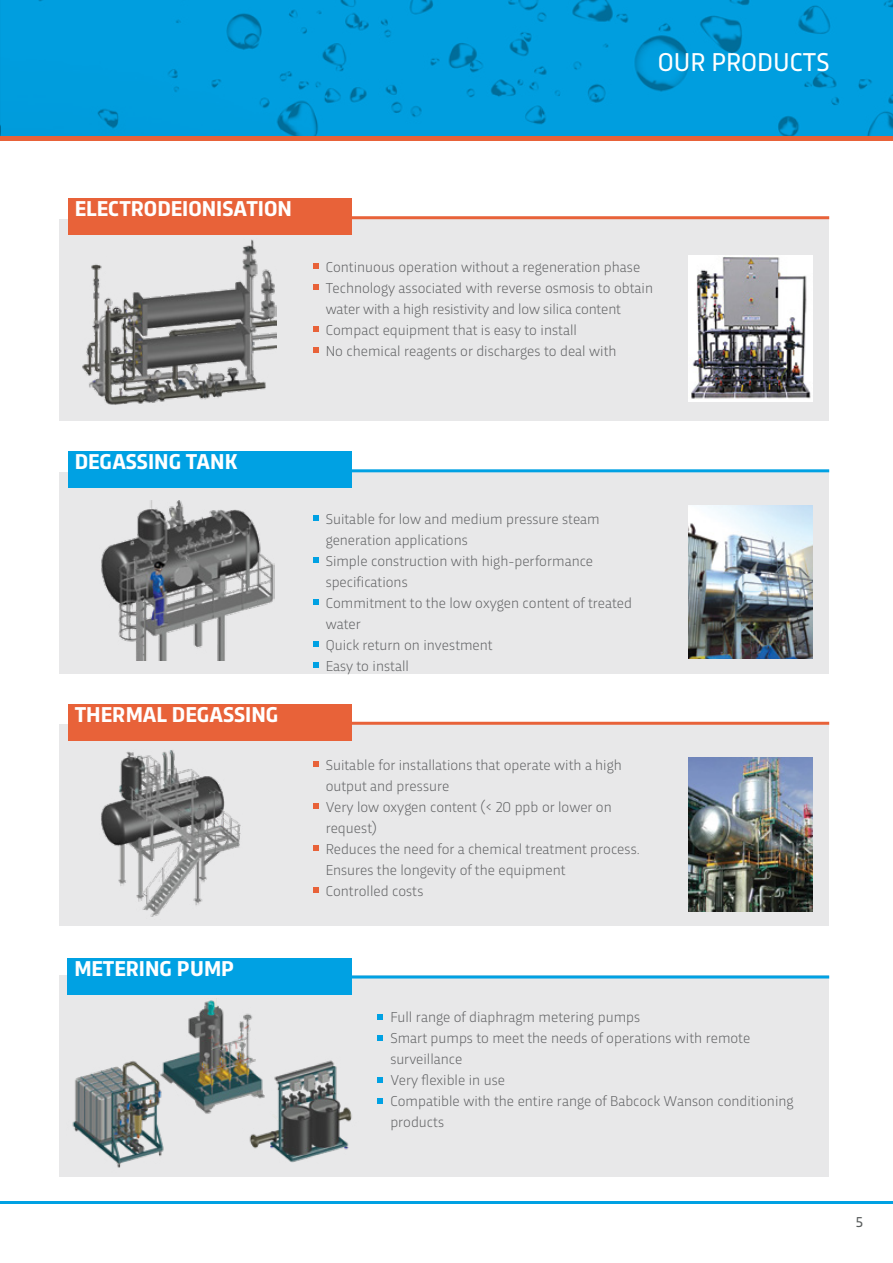
<style>
.page{position:relative;width:893px;height:1263px;background:#fff}
.page>*{position:absolute;margin:0;border:0;box-sizing:border-box;transform-origin:0 0}
.t1{font:27px "Trasandina";color:#fff}
.t2{font:700 22.5px "Trasandina";color:#fff}
.t3{font:300 15px/21px "Trasandina";color:#616264}
.t4{font:15px "Trasandina";color:#595d5d}
</style>
<div class="page">
<hr style="left:0;top:1201px;width:893px;height:3px;background:#00a1e3">
<div style="left:0;top:0;width:893px;height:138px;background:#00a1e3"></div>
<hr style="left:0;top:136px;width:893px;height:4px;background:#e86239">
<div style="left:60px;top:975px;width:769px;height:202px;background:#e8e8e9"></div>
<hr style="left:304px;top:975px;width:525px;height:3px;background:#00a1e3">
<div style="left:60px;top:219px;width:769px;height:201px;background:#e8e8e9"></div>
<div style="left:68px;top:199px;width:284px;height:36px;background:#e86239"></div>
<svg style="left:313px;top:264px;width:5px;height:5px"></svg>
<svg style="left:313px;top:285px;width:5px;height:5px"></svg>
<svg style="left:313px;top:327px;width:5px;height:5px"></svg>
<svg style="left:313px;top:348px;width:5px;height:5px"></svg>
<hr style="left:304px;top:216px;width:525px;height:3px;background:#e86239">
<img style="left:688px;top:256px;width:124px;height:146px">
<div style="left:68px;top:958px;width:284px;height:36px;background:#00a1e3"></div>
<svg style="left:378px;top:1014px;width:5px;height:5px"></svg>
<svg style="left:378px;top:1035px;width:5px;height:5px"></svg>
<svg style="left:378px;top:1077px;width:5px;height:5px"></svg>
<svg style="left:378px;top:1098px;width:5px;height:5px"></svg>
<div style="left:60px;top:472px;width:769px;height:201px;background:#e8e8e9"></div>
<div style="left:68px;top:452px;width:284px;height:36px;background:#00a1e3"></div>
<svg style="left:313px;top:516px;width:5px;height:5px"></svg>
<svg style="left:313px;top:558px;width:5px;height:5px"></svg>
<svg style="left:313px;top:600px;width:5px;height:5px"></svg>
<svg style="left:313px;top:642px;width:5px;height:5px"></svg>
<svg style="left:313px;top:663px;width:5px;height:5px"></svg>
<hr style="left:304px;top:469px;width:525px;height:3px;background:#00a1e3">
<img style="left:689px;top:505px;width:124px;height:154px">
<div style="left:60px;top:724px;width:769px;height:202px;background:#e8e8e9"></div>
<div style="left:68px;top:704px;width:284px;height:36px;background:#e86239"></div>
<svg style="left:313px;top:761px;width:5px;height:6px"></svg>
<svg style="left:313px;top:803px;width:5px;height:6px"></svg>
<svg style="left:313px;top:845px;width:5px;height:6px"></svg>
<svg style="left:313px;top:887px;width:5px;height:6px"></svg>
<hr style="left:304px;top:722px;width:525px;height:3px;background:#e86239">
<img style="left:689px;top:758px;width:124px;height:153px">
<img style="left:101px;top:750px;width:140px;height:167px">
<img style="left:82px;top:239px;width:195px;height:166px">
<img style="left:101px;top:501px;width:174px;height:160px">
<img style="left:72px;top:1061px;width:92px;height:107px">
<img style="left:158px;top:1000px;width:95px;height:117px">
<img style="left:242px;top:1056px;width:110px;height:107px">
<h1 class="t1" style="left:658px;top:41px;width:173px">OUR PRODUCTS</h1>
<h2 class="t2" style="left:75px;top:192px;width:219px">ELECTRODEIONISATION</h2>
<p class="t3" style="left:326px;top:255px;width:329px">Continuous operation without a regeneration phase Technology associated with reverse osmosis to obtain water with a high resistivity and low silica content Compact equipment that is easy to install<br>No chemical reagents or discharges to deal with</p>
<h2 class="t2" style="left:75px;top:445px;width:164px">DEGASSING TANK</h2>
<h2 class="t2" style="left:75px;top:698px;width:205px">THERMAL DEGASSING</h2>
<h2 class="t2" style="left:74px;top:951px;width:161px">METERING PUMP</h2>
<p class="t3" style="left:326px;top:507px;width:308px">Suitable for low and medium pressure steam generation applications<br>Simple construction with high-performance specifications<br>Commitment to the low oxygen content of treated water<br>Quick return on investment<br>Easy to install</p>
<p class="t3" style="left:326px;top:753px;width:315px">Suitable for installations that operate with a high output and pressure<br>Very low oxygen content (&lt; 20 ppb or lower on request)<br>Reduces the need for a chemical treatment process.<br>Ensures the longevity of the equipment<br>Controlled costs</p>
<p class="t3" style="left:390px;top:1006px;width:405px">Full range of diaphragm metering pumps<br>Smart pumps to meet the needs of operations with remote surveillance<br>Very flexible in use<br>Compatible with the entire range of Babcock Wanson conditioning products</p>
<p class="t4" style="left:856px;top:1210px;width:9px">5</p>
</div>
